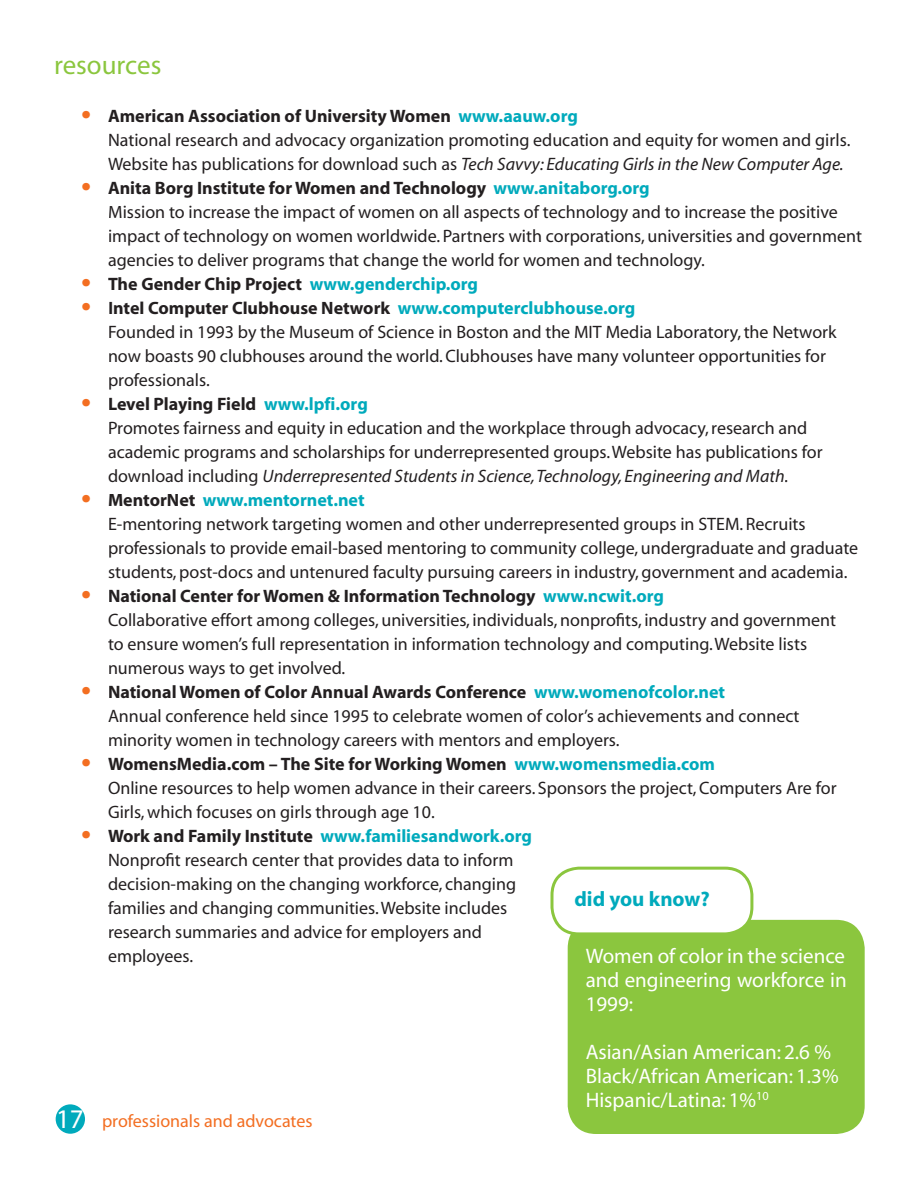
<style>
.page{position:relative;width:918px;height:1188px;background:#fff}
.page>*{position:absolute;margin:0;border:0;box-sizing:border-box;transform-origin:0 0}
.t1{font:27px "Myriad";color:#8bc63e}
.t2{font:27px "Myriad";color:#fff}
.t3{font:21px/24px "Myriad";color:#fff;text-align:justify}
.t4{font:700 21px "Myriad";color:#00aabc}
.t5{font:18px/24px "Myriad";color:#231f20}
.t6{font:700 18px "Myriad";color:#231f20}
.t7{font:18px "Myriad";color:#f36e21}
.s1{font-size:36px;color:#f36e21}
.s2{font-weight:700}
.s3{font-weight:700;color:#00aabc}
.s4{font-style:italic}
.s5{font-weight:400;font-size:36px;color:#f36e21}
.s6{color:#00aabc}
</style>
<div class="page">
<div style="left:56px;top:1104px;width:29px;height:30px;background:#00aabc;border-radius:50%"></div>
<div style="left:568px;top:920px;width:297px;height:214px;background:#8bc63e"></div>
<svg style="left:550px;top:867px;width:203px;height:68px"></svg>
<h1 class="t1" style="left:54px;top:52px;width:109px">resources</h1>
<p class="t5" style="left:108px;top:105px;width:744px;text-indent:-27px"><span class="s1">•</span> <span class="s2">American Association of University Women</span> <span class="s3">www.aauw.org<br></span>National research and advocacy organization promoting education and equity for women and girls.<br>Website has publications for download such as <span class="s4">Tech Savvy: Educating Girls in the New Computer Age.</span></p>
<p class="t5" style="left:108px;top:177px;width:756px;text-indent:-27px"><span class="s1">•</span> <span class="s2">Anita Borg Institute for Women and Technology</span> <span class="s3">www.anitaborg.org<br></span>Mission to increase the impact of women on all aspects of technology and to increase the positive impact of technology on women worldwide. Partners with corporations, universities and government agencies to deliver programs that change the world for women and technology.</p>
<p class="t6" style="left:81px;top:275px;width:399px"><span class="s5">•</span> The Gender Chip Project <span class="s6">www.genderchip.org</span></p>
<p class="t5" style="left:108px;top:297px;width:730px;text-indent:-27px"><span class="s1">•</span> <span class="s2">Intel Computer Clubhouse Network</span> <span class="s3">www.computerclubhouse.org<br></span>Founded in 1993 by the Museum of Science in Boston and the MIT Media Laboratory, the Network now boasts 90 clubhouses around the world. Clubhouses have many volunteer opportunities for professionals.</p>
<p class="t5" style="left:108px;top:393px;width:716px;text-indent:-27px"><span class="s1">•</span> <span class="s2">Level Playing Field</span> <span class="s3">www.lpfi.org<br></span>Promotes fairness and equity in education and the workplace through advocacy, research and academic programs and scholarships for underrepresented groups. Website has publications for download including <span class="s4">Underrepresented Students in Science, Technology, Engineering and Math.</span></p>
<p class="t5" style="left:108px;top:489px;width:752px;text-indent:-27px"><span class="s1">•</span> <span class="s2">MentorNet</span> <span class="s3">www.mentornet.net<br></span>E-mentoring network targeting women and other underrepresented groups in STEM. Recruits professionals to provide email-based mentoring to community college, undergraduate and graduate students, post-docs and untenured faculty pursuing careers in industry, government and academia.</p>
<p class="t5" style="left:108px;top:585px;width:730px;text-indent:-27px"><span class="s1">•</span> <span class="s2">National Center for Women &amp; Information Technology</span> <span class="s3">www.ncwit.org<br></span>Collaborative effort among colleges, universities, individuals, nonprofits, industry and government to ensure women’s full representation in information technology and computing. Website lists numerous ways to get involved.</p>
<p class="t5" style="left:108px;top:681px;width:693px;text-indent:-27px"><span class="s1">•</span> <span class="s2">National Women of Color Annual Awards Conference</span> <span class="s3">www.womenofcolor.net<br></span>Annual conference held since 1995 to celebrate women of color’s achievements and connect minority women in technology careers with mentors and employers.</p>
<p class="t5" style="left:108px;top:753px;width:730px;text-indent:-27px"><span class="s1">•</span> <span class="s2">WomensMedia.com – The Site for Working Women</span> <span class="s3">www.womensmedia.com<br></span>Online resources to help women advance in their careers. Sponsors the project, Computers Are for<br>Girls, which focuses on girls through age 10.</p>
<p class="t5" style="left:108px;top:825px;width:426px;text-indent:-27px"><span class="s1">•</span> <span class="s2">Work and Family Institute</span> <span class="s3">www.familiesandwork.org </span>Nonprofit research center that provides data to inform decision-making on the changing workforce, changing families and changing communities. Website includes research summaries and advice for employers and employees.</p>
<p class="t4" style="left:574px;top:888px;width:137px">did you know?</p>
<p class="t3" style="left:586px;top:945px;width:262px">Women of color in the science and engineering workforce in 1999:</p>
<p class="t3" style="left:586px;top:1041px;width:255px;text-align:left">Asian/Asian American: 2.6 %<br>Black/African American: 1.3%<br>Hispanic/Latina: 1%<sup>10</sup></p>
<h1 class="t2" style="left:56px;top:1105px;width:29px">17</h1>
<p class="t7" style="left:102px;top:1112px;width:212px">professionals and advocates</p>
</div>
